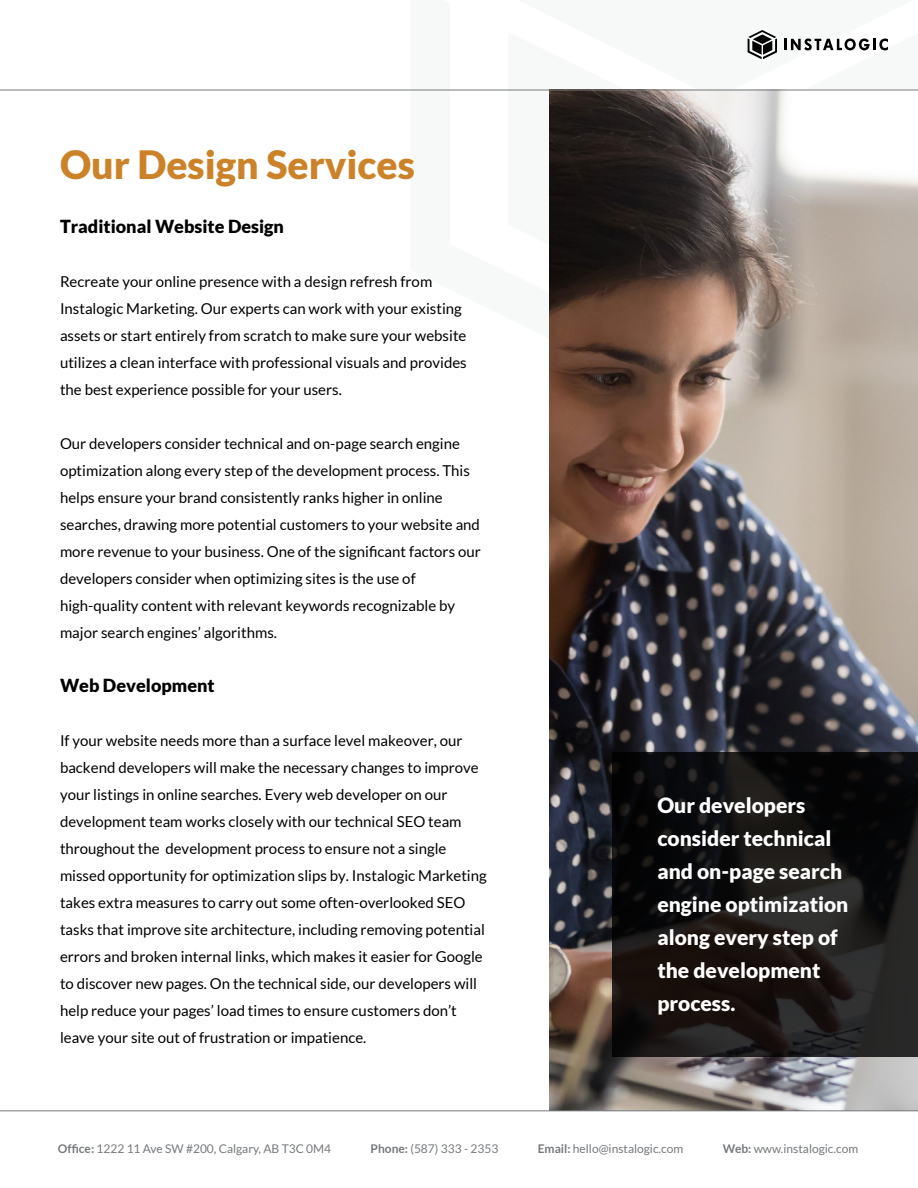
<style>
.page{position:relative;width:918px;height:1188px;background:#fff}
.page>*{position:absolute;margin:0;border:0;box-sizing:border-box;transform-origin:0 0}
.t1{font:900 39px "Lato";color:#cc8229}
.t2{font:900 21px/33px "Lato";color:#fff}
.t3{font:900 18px "Lato";color:#000}
.t4{font:15px/27px "Lato";color:#000}
.t5{font:12px "Lato";color:#76797c}
.s1{font-weight:700}
</style>
<div class="page">
<svg style="left:518px;top:30px;width:395px;height:60px"></svg>
<img style="left:549px;top:91px;width:369px;height:1020px">
<svg style="left:612px;top:752px;width:306px;height:305px;background:#161414"></svg>
<hr style="left:0;top:1111px;width:918px;height:1px;background:#76797c">
<hr style="left:0;top:90px;width:918px;height:1px;background:#76797c">
<h1 class="t1" style="left:60px;top:142px;width:356px">Our Design Services</h1>
<p class="t3" style="left:60px;top:216px;width:226px">Traditional Website Design</p>
<p class="t4" style="left:60px;top:268px;width:408px">Recreate your online presence with a design refresh from Instalogic Marketing. Our experts can work with your existing assets or start entirely from scratch to make sure your website utilizes a clean interface with professional visuals and provides the best experience possible for your users.</p>
<p class="t4" style="left:60px;top:430px;width:422px">Our developers consider technical and on-page search engine optimization along every step of the development process. This helps ensure your brand consistently ranks higher in online searches, drawing more potential customers to your website and more revenue to your business. One of the significant factors our developers consider when optimizing sites is the use of high-quality content with relevant keywords recognizable by major search engines’ algorithms.</p>
<p class="t3" style="left:60px;top:675px;width:156px">Web Development</p>
<p class="t4" style="left:60px;top:727px;width:428px">If your website needs more than a surface level makeover, our backend developers will make the necessary changes to improve your listings in online searches. Every web developer on our development team works closely with our technical SEO team throughout the development process to ensure not a single missed opportunity for optimization slips by. Instalogic Marketing takes extra measures to carry out some often-overlooked SEO tasks that improve site architecture, including removing potential errors and broken internal links, which makes it easier for Google to discover new pages. On the technical side, our developers will help reduce your pages’ load times to ensure customers don’t leave your site out of frustration or impatience.</p>
<h2 class="t2" style="left:657px;top:788px;width:193px">Our developers consider technical and on-page search engine optimization along every step of the development process.</h2>
<p class="t5" style="left:58px;top:1142px;width:275px"><span class="s1">Office:</span> 1222 11 Ave SW #200, Calgary, AB T3C 0M4</p>
<p class="t5" style="left:371px;top:1142px;width:129px"><span class="s1">Phone:</span> (587) 333 - 2353</p>
<p class="t5" style="left:538px;top:1142px;width:147px"><span class="s1">Email:</span> hello@instalogic.com</p>
<p class="t5" style="left:723px;top:1142px;width:137px"><span class="s1">Web:</span> www.instalogic.com</p>
</div>
